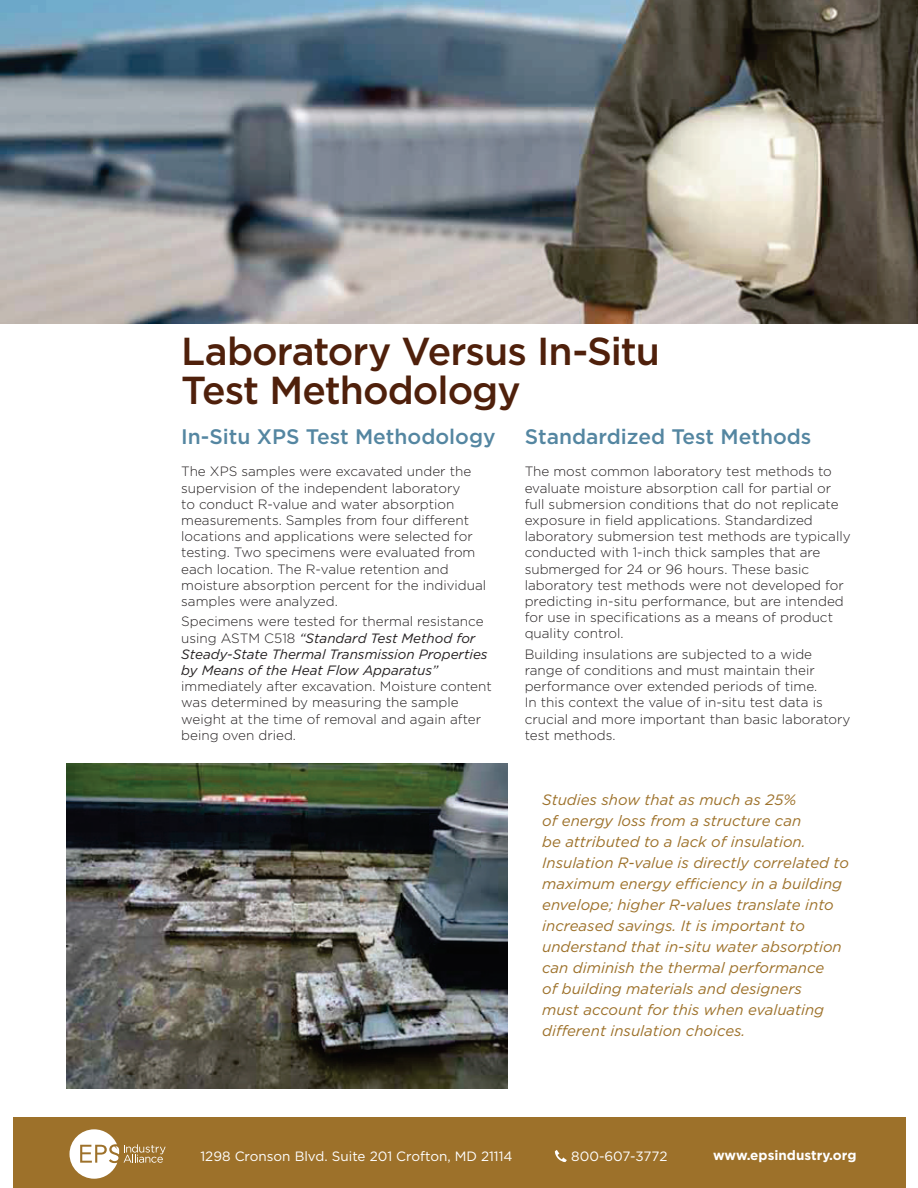
<style>
.page{position:relative;width:918px;height:1188px;background:#fff}
.page>*{position:absolute;margin:0;border:0;box-sizing:border-box;transform-origin:0 0}
.t1{font:500 39px/39px "Gotham";letter-spacing:-.025em;color:#4f200b}
.t2{font:500 21px "Gotham";color:#5486a1}
.t3{font:italic 15px/21px "Gotham";color:#9d712a}
.t4{font:300 13.5px/16.2px "Gotham";color:#231f20}
.t5{font:italic 13.5px/16.2px "Gotham";color:#231f20}
.t6{font:13.5px "Gotham";color:#fff}
.t7{font:700 13.5px "Gotham";color:#fff}
.s1{font-weight:300;font-style:normal}
</style>
<div class="page">
<img style="left:67px;top:763px;width:440px;height:325px">
<div style="left:13px;top:1117px;width:892px;height:71px;background:#9d712a"></div>
<svg style="left:70px;top:1129px;width:96px;height:50px"></svg>
<svg style="left:555px;top:1150px;width:12px;height:12px"></svg>
<img style="left:0;top:0;width:918px;height:324px">
<h1 class="t1" style="left:181px;top:335px;width:480px">Laboratory Versus In-Situ<br>Test Methodology</h1>
<h2 class="t2" style="left:181px;top:429px;width:316px">In-Situ XPS Test Methodology</h2>
<p class="t4" style="left:181px;top:464px;width:306px">The XPS samples were excavated under the supervision of the independent laboratory<br>to conduct R-value and water absorption measurements. Samples from four different locations and applications were selected for testing. Two specimens were evaluated from each location. The R-value retention and moisture absorption percent for the individual samples were analyzed.</p>
<p class="t5" style="left:181px;top:614px;width:308px"><span class="s1">Specimens were tested for thermal resistance using ASTM C518</span> “Standard Test Method for Steady-State Thermal Transmission Properties by Means of the Heat Flow Apparatus”</p>
<p class="t4" style="left:181px;top:679px;width:312px">immediately after excavation. Moisture content was determined by measuring the sample weight at the time of removal and again after being oven dried.</p>
<h2 class="t2" style="left:525px;top:429px;width:288px">Standardized Test Methods</h2>
<p class="t4" style="left:525px;top:464px;width:327px">The most common laboratory test methods to evaluate moisture absorption call for partial or full submersion conditions that do not replicate exposure in field applications. Standardized laboratory submersion test methods are typically conducted with 1-inch thick samples that are submerged for 24 or 96 hours. These basic laboratory test methods were not developed for predicting in-situ performance, but are intended for use in specifications as a means of product quality control.</p>
<p class="t4" style="left:525px;top:647px;width:327px">Building insulations are subjected to a wide range of conditions and must maintain their performance over extended periods of time.<br>In this context the value of in-situ test data is crucial and more important than basic laboratory test methods.</p>
<p class="t3" style="left:542px;top:790px;width:308px">Studies show that as much as 25%<br>of energy loss from a structure can<br>be attributed to a lack of insulation.<br>Insulation R-value is directly correlated to maximum energy efficiency in a building envelope; higher R-values translate into increased savings. It is important to understand that in-situ water absorption can diminish the thermal performance<br>of building materials and designers<br>must account for this when evaluating different insulation choices.</p>
<p class="t6" style="left:200px;top:1151px;width:314px">1298 Cronson Blvd. Suite 201 Crofton, MD 21114</p>
<p class="t6" style="left:571px;top:1151px;width:98px">800-607-3772</p>
<p class="t7" style="left:713px;top:1150px;width:145px">www.epsindustry.org</p>
</div>
